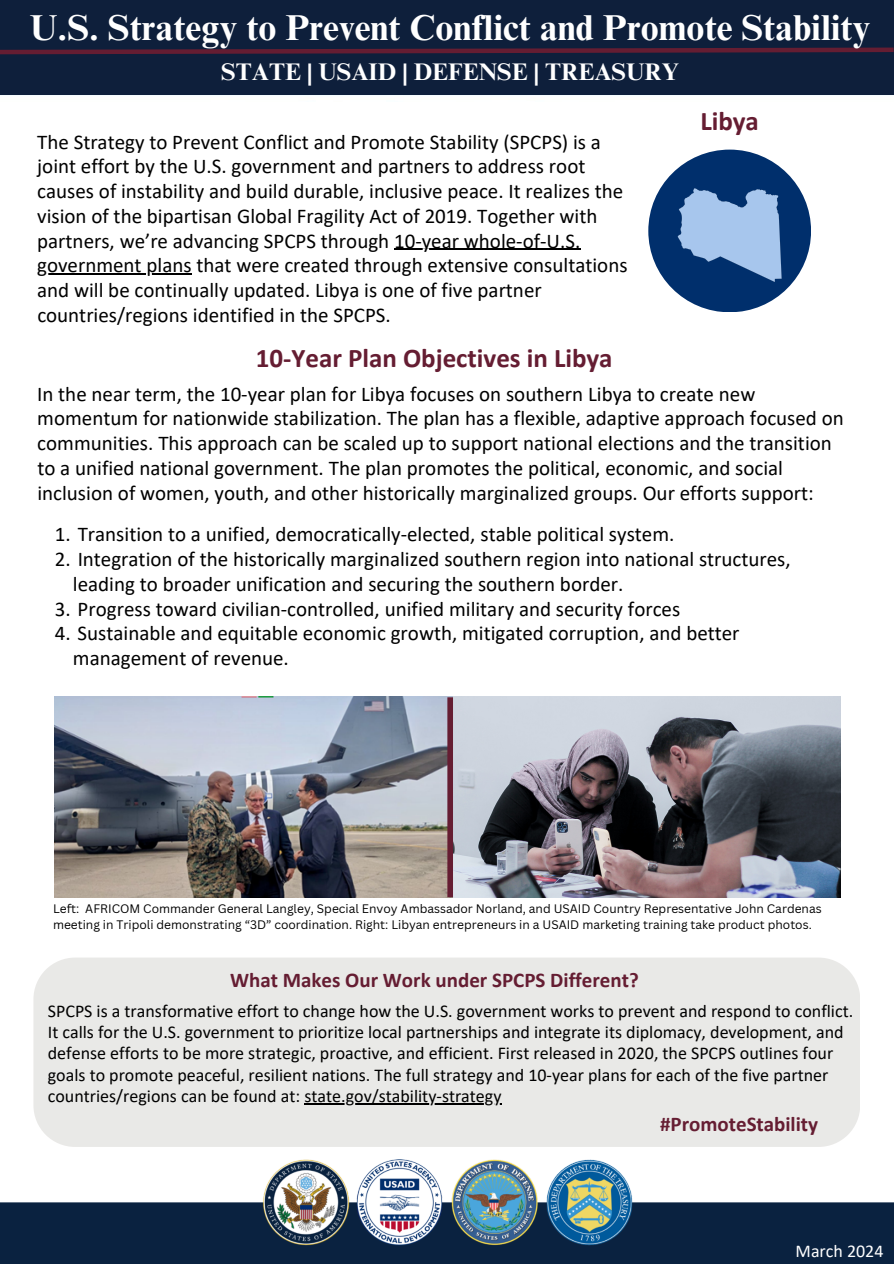
<style>
.page{position:relative;width:894px;height:1264px;background:#fff}
.page>*{position:absolute;margin:0;border:0;box-sizing:border-box;transform-origin:0 0}
.t1{font:700 36px "Times NRMT Pro";color:#fff}
.t2{font:700 27px "Calibri";color:#651d32}
.t3{font:700 24px "Times NRMT Pro";color:#fff}
.t4{font:21px/24.8px "Calibri";color:#000}
.t5{font:700 21px "Calibri";color:#651d32}
.t6{font:18px/21.3px "Calibri";color:#000}
.t7{font:18px "Calibri";color:#fff}
.t8{font:12px/16px "Canva Sans";color:#000}
</style>
<div class="page">
<div style="left:33px;top:957px;width:826px;height:189px;background:#e9e9e7"></div>
<hr style="left:304px;top:1103px;width:197px;height:1px;background:#000">
<hr style="left:394px;top:249px;width:186px;height:1px;background:#000">
<hr style="left:37px;top:273px;width:155px;height:2px;background:#000">
<div style="left:0;top:0;width:893px;height:95px;background:#0e1f3b"></div>
<svg style="left:0;top:47px;width:893px;height:8px"></svg>
<div style="left:648px;top:150px;width:162px;height:162px;background:#002f6c;border-radius:50%"></div>
<svg style="left:677px;top:188px;width:104px;height:94px"></svg>
<img style="left:452px;top:696px;width:387px;height:201px">
<img style="left:54px;top:696px;width:398px;height:201px">
<div style="left:447px;top:697px;width:6px;height:200px;background:#651d32"></div>
<img style="left:0;top:1159px;width:893px;height:104px">
<h1 class="t1" style="left:30px;top:14px;width:842px">U.S. Strategy to Prevent Conflict and Promote Stability</h1>
<h1 class="t3" style="left:221px;top:63px;width:459px">STATE | USAID | DEFENSE | TREASURY</h1>
<h2 class="t2" style="left:700px;top:109px;width:60px">Libya</h2>
<p class="t4" style="left:37px;top:131px;width:591px">The Strategy to Prevent Conflict and Promote Stability (SPCPS) is a joint effort by the U.S. government and partners to address root causes of instability and build durable, inclusive peace. It realizes the vision of the bipartisan Global Fragility Act of 2019. Together with partners, we’re advancing SPCPS through 10-year whole-of-U.S. government plans that were created through extensive consultations and will be continually updated. Libya is one of five partner countries/regions identified in the SPCPS.</p>
<h2 class="t2" style="left:256px;top:347px;width:358px">10-Year Plan Objectives in Libya</h2>
<p class="t4" style="left:37px;top:383px;width:807px">In the near term, the 10-year plan for Libya focuses on southern Libya to create new momentum for nationwide stabilization. The plan has a flexible, adaptive approach focused on communities. This approach can be scaled up to support national elections and the transition to a unified national government. The plan promotes the political, economic, and social inclusion of women, youth, and other historically marginalized groups. Our efforts support:</p>
<p class="t4" style="left:55px;top:524px;width:621px">1. Transition to a unified, democratically-elected, stable political system.</p>
<p class="t4" style="left:73px;top:548px;width:719px;text-indent:-18px">2. Integration of the historically marginalized southern region into national structures, leading to broader unification and securing the southern border.</p>
<p class="t4" style="left:55px;top:598px;width:626px">3. Progress toward civilian-controlled, unified military and security forces</p>
<p class="t4" style="left:73px;top:623px;width:668px;text-indent:-18px">4. Sustainable and equitable economic growth, mitigated corruption, and better management of revenue.</p>
<p class="t8" style="left:53px;top:900px;width:770px">Left: AFRICOM Commander General Langley, Special Envoy Ambassador Norland, and USAID Country Representative John Cardenas meeting in Tripoli demonstrating “3D” coordination. Right: Libyan entrepreneurs in a USAID marketing training take product photos.</p>
<h2 class="t5" style="left:230px;top:971px;width:410px">What Makes Our Work under SPCPS Different?</h2>
<p class="t6" style="left:48px;top:1001px;width:806px">SPCPS is a transformative effort to change how the U.S. government works to prevent and respond to conflict.<br>It calls for the U.S. government to prioritize local partnerships and integrate its diplomacy, development, and defense efforts to be more strategic, proactive, and efficient. First released in 2020, the SPCPS outlines four goals to promote peaceful, resilient nations. The full strategy and 10-year plans for each of the five partner countries/regions can be found at: state.gov/stability-strategy</p>
<p class="t5" style="left:660px;top:1115px;width:159px">#PromoteStability</p>
<p class="t7" style="left:795px;top:1242px;width:89px">March 2024</p>
</div>
